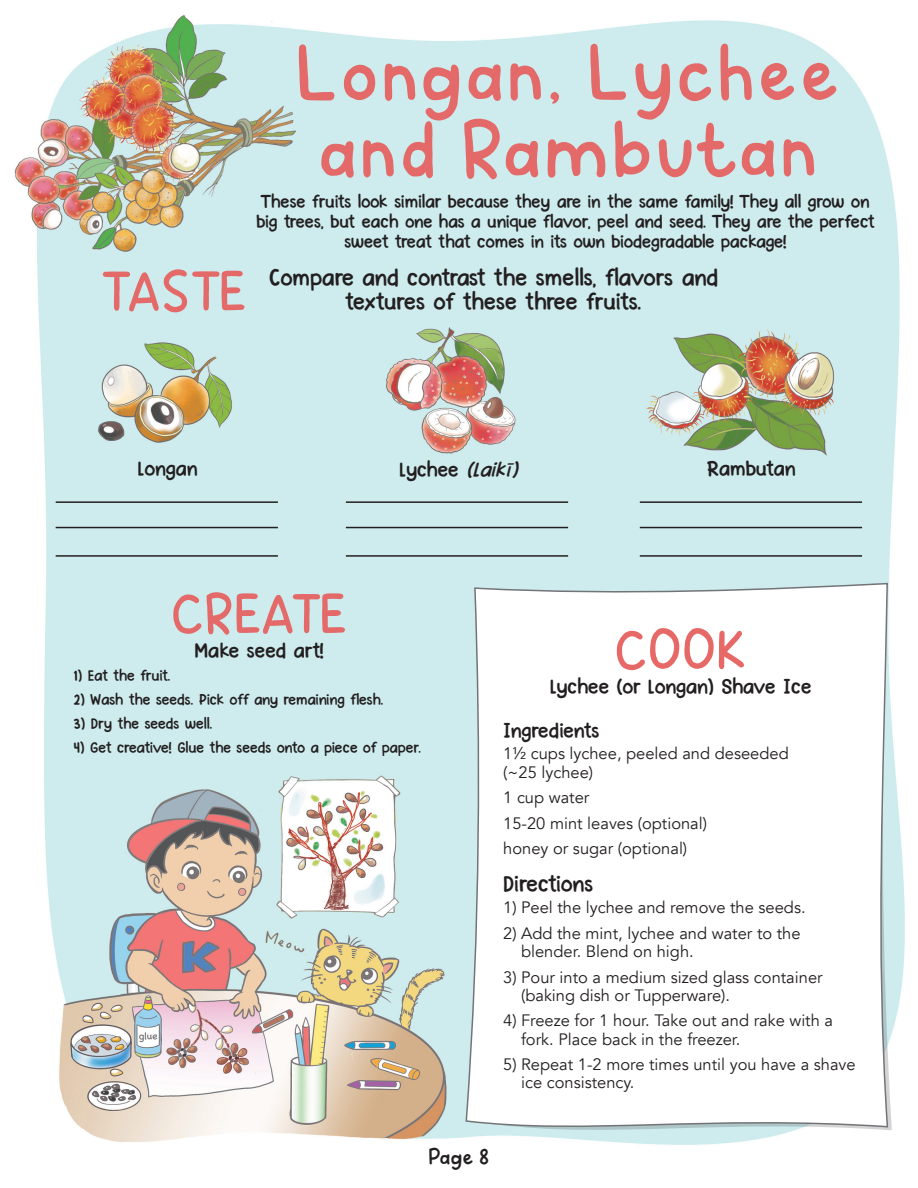
<style>
.page{position:relative;width:918px;height:1188px;background:#fff}
.page>*{position:absolute;margin:0;border:0;box-sizing:border-box;transform-origin:0 0}
.t1{font:75px/76.5px "Jojoba";letter-spacing:.025em;color:#e36a68}
.t2{font:52.5px "Jojoba";color:#e36a68}
.t3{font:52.5px "Jojoba";color:#e66967}
.t4{font:25.5px/24px "Pink Chicken";color:#231f20;text-align:center}
.t5{font:24.75px "Pink Chicken";color:#231f20}
.t6{font:22.5px "Pink Chicken";color:#231f20}
.t7{font:italic 22.5px "Pink Chicken";color:#231f20}
.t8{font:22.5px "Pink Chicken";letter-spacing:.02em;color:#231f20}
.t9{font:21px "Jojoba";color:#231f20}
.t10{font:19.5px/20.2px "Pink Chicken";color:#231f20;text-align:center}
.t11{font:16.5px/18.1px "Avenir";color:#231f20}
.t12{font:16.5px "Pink Chicken";color:#231f20}
.t13{font:16.5px "Pink Chicken";letter-spacing:.02em;color:#231f20}
.s1{font-style:normal}
</style>
<div class="page">
<img style="left:14px;top:15px;width:891px;height:1130px">
<svg style="left:465px;top:582px;width:424px;height:553px"></svg>
<hr style="left:56px;top:501px;width:222px;height:2px;background:#231f20">
<hr style="left:56px;top:527px;width:222px;height:1px;background:#231f20">
<hr style="left:56px;top:555px;width:222px;height:2px;background:#231f20">
<hr style="left:346px;top:501px;width:222px;height:2px;background:#231f20">
<hr style="left:346px;top:527px;width:222px;height:1px;background:#231f20">
<hr style="left:346px;top:555px;width:222px;height:2px;background:#231f20">
<hr style="left:640px;top:501px;width:222px;height:2px;background:#231f20">
<hr style="left:640px;top:527px;width:222px;height:1px;background:#231f20">
<hr style="left:640px;top:555px;width:222px;height:2px;background:#231f20">
<h1 class="t1" style="left:295px;top:41px;width:546px">Longan, Lychee and Rambutan</h1>
<h2 class="t2" style="left:100px;top:265px;width:148px">TASTE</h2>
<p class="t10" style="left:256px;top:191px;width:620px">These fruits look similar because they are in the same family! They all grow on big trees, but each one has a unique flavor, peel and seed. They are the perfect sweet treat that comes in its own biodegradable package!</p>
<h3 class="t4" style="left:269px;top:265px;width:451px">Compare and contrast the smells, flavors and textures of these three fruits.</h3>
<h3 class="t6" style="left:138px;top:455px;width:61px">Longan</h3>
<h3 class="t7" style="left:399px;top:455px;width:127px"><span class="s1">L y c h e e</span> (Laikī)</h3>
<h3 class="t6" style="left:706px;top:455px;width:91px">Rambutan</h3>
<h2 class="t2" style="left:171px;top:588px;width:178px">CREATE</h2>
<h3 class="t8" style="left:195px;top:636px;width:131px">Make seed art!</h3>
<p class="t12" style="left:73px;top:665px;width:98px">1) Eat the fruit.</p>
<p class="t13" style="left:73px;top:689px;width:311px">2) Wash the seeds. Pick off any remaining flesh.</p>
<p class="t13" style="left:73px;top:713px;width:140px">3) Dry the seeds well.</p>
<p class="t12" style="left:73px;top:737px;width:349px">4) Get creative! Glue the seeds onto a piece of paper.</p>
<h2 class="t3" style="left:614px;top:624px;width:134px">COOK</h2>
<h3 class="t6" style="left:550px;top:673px;width:263px">Lychee (or Longan) Shave Ice</h3>
<h3 class="t6" style="left:503px;top:717px;width:98px">Ingredients</h3>
<p class="t11" style="left:503px;top:745px;width:287px">1½ cups lychee, peeled and deseeded (~25 lychee)</p>
<p class="t11" style="left:503px;top:785px;width:205px;line-height:25.7px">1 cup water<br>15-20 mint leaves (optional) honey or sugar (optional)</p>
<h3 class="t5" style="left:503px;top:869px;width:91px">Directions</h3>
<p class="t11" style="left:503px;top:899px;width:304px">1) Peel the lychee and remove the seeds.</p>
<p class="t11" style="left:521px;top:924px;width:281px;text-indent:-18px">2) Add the mint, lychee and water to the blender. Blend on high.</p>
<p class="t11" style="left:521px;top:968px;width:303px;text-indent:-18px">3) Pour into a medium sized glass container (baking dish or Tupperware).</p>
<p class="t11" style="left:521px;top:1012px;width:314px;text-indent:-18px">4) Freeze for 1 hour. Take out and rake with a fork. Place back in the freezer.</p>
<p class="t11" style="left:521px;top:1056px;width:336px;text-indent:-18px">5) Repeat 1-2 more times until you have a shave ice consistency.</p>
<p class="t9" style="left:429px;top:1146px;width:62px">Page 8</p>
</div>
